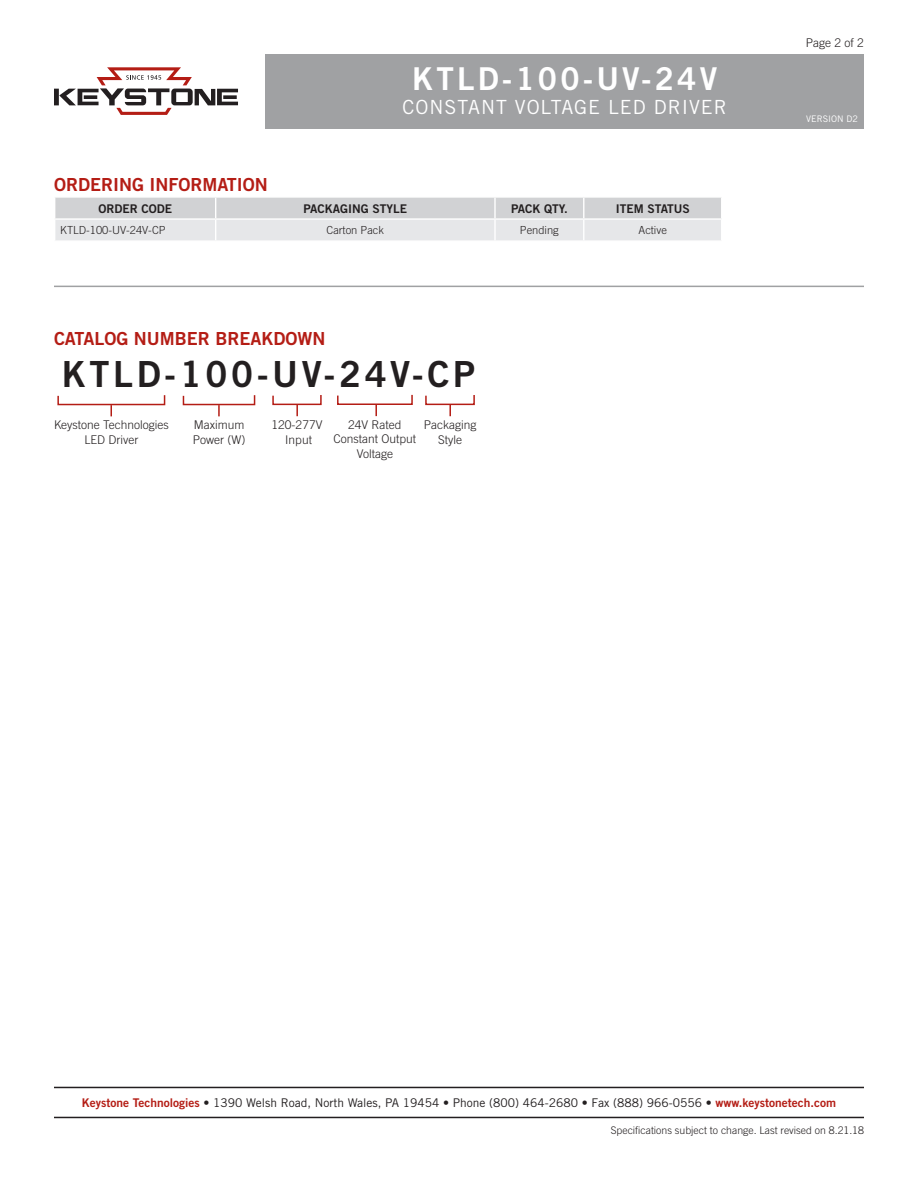
<style>
.page{position:relative;width:918px;height:1188px;background:#fff}
.page>*{position:absolute;margin:0;border:0;box-sizing:border-box;transform-origin:0 0}
.t1{font:36px "Trade Gothic Bold Two";letter-spacing:.1em;color:#231f20}
.t2{font:31.5px "Trade Gothic Bold Two";letter-spacing:.1em;color:#fff}
.t3{font:19.5px "Trade Gothic";letter-spacing:.05em;color:#fff}
.t4{font:18px "Trade Gothic Bold Two";color:#b41d15}
.t5{font:12px "Trade Gothic";color:#231f20}
.t6{font:300 12px/14.4px "Trade Gothic";color:#231f20}
.t7{font:12px "Trade Gothic Bold Two";color:#231f20}
.t8{font:300 11.1px "Trade Gothic";color:#231f20}
.t9{font:300 10.5px "Trade Gothic";color:#231f20}
.t10{font:9px "Trade Gothic";color:#fff}
.s1{font-family:"Trade Gothic Bold Two";color:#b41d15}
.s2{font-family:"Trade Gothic Bold Two"}
</style>
<div class="page">
<svg style="left:55px;top:197px;width:666px;height:43px;background:#dddee0"></svg>
<svg style="left:57px;top:395px;width:109px;height:21px"></svg>
<svg style="left:182px;top:395px;width:74px;height:21px"></svg>
<svg style="left:272px;top:395px;width:50px;height:21px"></svg>
<svg style="left:425px;top:395px;width:50px;height:21px"></svg>
<svg style="left:337px;top:394px;width:76px;height:22px"></svg>
<hr style="left:54px;top:286px;width:810px;height:1px;background:#a0a1a3">
<hr style="left:54px;top:1117px;width:810px;height:1px;background:#231f20">
<hr style="left:54px;top:1087px;width:810px;height:1px;background:#231f20">
<div style="left:266px;top:54px;width:598px;height:74px;background:#a0a1a3"></div>
<svg style="left:54px;top:67px;width:184px;height:48px"></svg>
<p class="t2" style="left:412px;top:60px;width:306px">KTLD-100-UV-24V</p>
<p class="t3" style="left:403px;top:95px;width:326px">CONSTANT VOLTAGE LED DRIVER</p>
<p class="t4" style="left:54px;top:173px;width:215px">ORDERING INFORMATION</p>
<p class="t7" style="left:98px;top:201px;width:75px">ORDER CODE</p>
<p class="t7" style="left:304px;top:201px;width:105px">PACKAGING STYLE</p>
<p class="t7" style="left:511px;top:201px;width:58px">PACK QTY.</p>
<p class="t7" style="left:616px;top:201px;width:75px">ITEM STATUS</p>
<p class="t8" style="left:60px;top:224px;width:107px">KTLD-100-UV-24V-CP</p>
<p class="t8" style="left:327px;top:224px;width:59px">Carton Pack</p>
<p class="t8" style="left:520px;top:224px;width:40px">Pending</p>
<p class="t8" style="left:639px;top:224px;width:30px">Active</p>
<p class="t4" style="left:54px;top:328px;width:273px">CATALOG NUMBER BREAKDOWN</p>
<p class="t1" style="left:62px;top:352px;width:415px">KTLD-100-UV-24V-CP</p>
<p class="t6" style="left:54px;top:418px;width:116px">Keystone Technologies</p>
<p class="t6" style="left:84px;top:432px;width:55px">LED Driver</p>
<p class="t6" style="left:348px;top:417px;width:55px">24V Rated</p>
<p class="t6" style="left:334px;top:432px;width:84px;text-align:center">Constant Output<br>Voltage</p>
<p class="t6" style="left:193px;top:418px;width:54px">Maximum<br>Power (W)</p>
<p class="t6" style="left:272px;top:418px;width:52px">120-277V</p>
<p class="t6" style="left:424px;top:418px;width:54px">Packaging</p>
<p class="t6" style="left:438px;top:432px;width:25px">Style</p>
<p class="t6" style="left:285px;top:432px;width:28px">Input</p>
<p class="t6" style="left:806px;top:36px;width:60px">Page 2 of 2</p>
<p class="t10" style="left:806px;top:114px;width:53px">VERSION D2</p>
<p class="t5" style="left:82px;top:1095px;width:756px"><span class="s1">Keystone Technologies</span> <span class="s2">•</span> 1390 Welsh Road, North Wales, PA 19454 <span class="s2">•</span> Phone (800) 464-2680 <span class="s2">•</span> Fax (888) 966-0556 • <span class="s1">www.keystonetech.com</span></p>
<p class="t9" style="left:611px;top:1124px;width:255px">Specifications subject to change. Last revised on 8.21.18</p>
</div>
